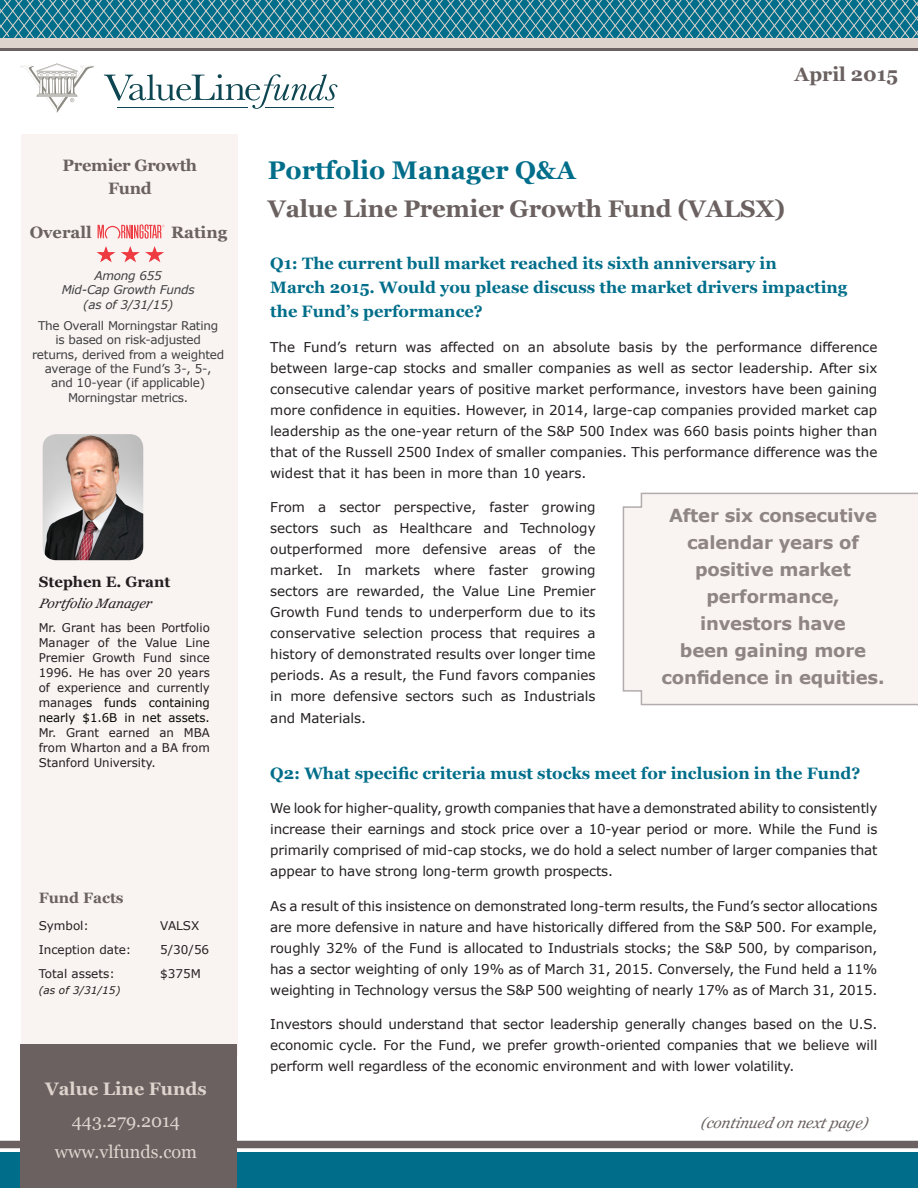
<style>
.page{position:relative;width:918px;height:1188px;background:#fff}
.page>*{position:absolute;margin:0;border:0;box-sizing:border-box;transform-origin:0 0}
.t1{font:700 25.5px "Georgia";color:#006e8a}
.t2{font:700 24px "Georgia";letter-spacing:-.01em;color:#6a6160}
.t3{font:700 19.5px "Georgia";color:#6a6160}
.t4{font:700 18px/27px "Verdana";letter-spacing:-.01em;color:#8e8584;text-align:center}
.t5{font:18px "Georgia";color:#dfd4cd}
.t6{font:700 18px "Georgia";color:#dfd4cd}
.t7{font:700 16.5px/24px "Georgia";color:#006e8a}
.t8{font:700 16.5px/22.5px "Georgia";letter-spacing:-.02em;color:#6a6160;text-align:center}
.t9{font:700 16.5px "Vani";color:#6a6160}
.t10{font:italic 15px "Georgia";color:#6a6160}
.t11{font:700 15px "Georgia";color:#231f20}
.t12{font:700 15px "Georgia";color:#6a6160}
.t13{font:13.5px/21px "Verdana";letter-spacing:-.01em;color:#231f20;text-align:justify}
.t14{font:italic 13.5px "Georgia";color:#231f20}
.t15{font:12px/15px "Verdana";color:#231f20;text-align:justify}
.t16{font:12px/14.4px "Verdana";letter-spacing:-.02em;color:#3e3e3f;text-align:center}
.t17{font:italic 12px "Verdana";letter-spacing:-.02em;color:#3e3e3f}
.t18{font:italic 10.5px "Verdana";color:#231f20}
.s1{color:#040503}
</style>
<div class="page">
<div style="left:0;top:1152px;width:918px;height:36px;background:#006e8a"></div>
<div style="left:0;top:1141px;width:918px;height:7px;background:#6a6160"></div>
<div style="left:21px;top:134px;width:216px;height:923px;background:#f9f4f2"></div>
<svg style="left:20px;top:63px;width:74px;height:50px"></svg>
<svg style="left:104px;top:74px;width:233px;height:35px"></svg>
<hr style="left:117px;top:108px;width:131px;height:1px;background:#0d4551">
<hr style="left:266px;top:108px;width:68px;height:1px;background:#0d4551">
<svg style="left:96px;top:224px;width:69px;height:39px"></svg>
<img style="left:43px;top:434px;width:100px;height:126px">
<div style="left:21px;top:1044px;width:216px;height:144px;background:#6a6160"></div>
<svg style="left:0;top:0;width:918px;height:39px;background:#338599"></svg>
<div style="left:0;top:39px;width:918px;height:9px;background:#dfd4cd"></div>
<hr style="left:0;top:48px;width:918px;height:3px;background:#6a6160">
<div style="left:622px;top:492px;width:296px;height:214px;background:#f9f4f2"></div>
<p class="t8" style="left:63px;top:154px;width:136px">Premier Growth<br>Fund</p>
<p class="t9" style="left:30px;top:223px;width:64px">Overall</p>
<p class="t9" style="left:171px;top:223px;width:58px">Rating</p>
<p class="t17" style="left:94px;top:267px;width:69px">Among 655</p>
<p class="t17" style="left:62px;top:282px;width:134px">Mid-Cap Growth Funds</p>
<p class="t17" style="left:83px;top:296px;width:92px">(as of 3/31/15)</p>
<p class="t16" style="left:32px;top:318px;width:194px">The Overall Morningstar Rating is based on risk-adjusted returns, derived from a weighted average of the Fund’s 3-, 5-,<br>and 10-year (if applicable)<br>Morningstar metrics.</p>
<p class="t11" style="left:39px;top:572px;width:133px">Stephen E. Grant</p>
<p class="t14" style="left:39px;top:595px;width:118px">Portfolio Manager</p>
<p class="t15" style="left:39px;top:620px;width:173px">Mr. Grant has been Portfolio Manager of the Value Line Premier Growth Fund since 1996. He has over 20 years of experience and currently manage<span class="s1">s funds containing nearly $1.6B in net assets.<br></span>Mr. Grant earned an MBA from Wharton and a BA from Stanford University.</p>
<p class="t12" style="left:39px;top:889px;width:86px">Fund Facts</p>
<p class="t15" style="left:39px;top:918px;width:52px">Symbol:</p>
<p class="t15" style="left:160px;top:918px;width:41px">VALSX</p>
<p class="t15" style="left:39px;top:942px;width:94px">Inception date:</p>
<p class="t15" style="left:160px;top:942px;width:51px">5/30/56</p>
<p class="t15" style="left:39px;top:966px;width:78px">Total assets:</p>
<p class="t15" style="left:160px;top:966px;width:42px">$375M</p>
<p class="t18" style="left:39px;top:983px;width:83px">(as of 3/31/15)</p>
<p class="t6" style="left:45px;top:1077px;width:163px">Value Line Funds</p>
<p class="t5" style="left:72px;top:1110px;width:110px">443.279.2014</p>
<p class="t5" style="left:55px;top:1141px;width:144px">www.vlfunds.com</p>
<p class="t3" style="left:795px;top:62px;width:105px">April 2015</p>
<p class="t1" style="left:268px;top:154px;width:309px">Portfolio Manager Q&amp;A</p>
<p class="t2" style="left:268px;top:193px;width:519px">Value Line Premier Growth Fund (VALSX)</p>
<p class="t7" style="left:270px;top:252px;width:579px">Q1: The current bull market reached its sixth anniversary in<br>March 2015. Would you please discuss the market drivers impacting the Fund’s performance?</p>
<p class="t13" style="left:270px;top:336px;width:609px">The Fund’s return was affected on an absolute basis by the performance difference between large-cap stocks and smaller companies as well as sector leadership. After six consecutive calendar years of positive market performance, investors have been gaining more confidence in equities. However, in 2014, large-cap companies provided market cap leadership as the one-year return of the S&amp;P 500 Index was 660 basis points higher than that of the Russell 2500 Index of smaller companies. This performance difference was the widest that it has been in more than 10 years.</p>
<p class="t13" style="left:270px;top:497px;width:327px">From a sector perspective, faster growing sectors such as Healthcare and Technology outperformed more defensive areas of the market. In markets where faster growing sectors are rewarded, the Value Line Premier Growth Fund tends to underperform due to its conservative selection process that requires a history of demonstrated results over longer time periods. As a result, the Fund favors companies in more defensive sectors such as Industrials and Materials.</p>
<p class="t4" style="left:662px;top:502px;width:225px">After six consecutive calendar years of positive market performance, investors have<br>been gaining more confidence in equities.</p>
<p class="t7" style="left:270px;top:761px;width:592px">Q2: What specific criteria must stocks meet for inclusion in the Fund?</p>
<p class="t13" style="left:270px;top:798px;width:609px">We look for higher-quality, growth companies that have a demonstrated ability to consistently increase their earnings and stock price over a 10-year period or more. While the Fund is primarily comprised of mid-cap stocks, we do hold a select number of larger companies that appear to have strong long-term growth prospects.</p>
<p class="t13" style="left:270px;top:895px;width:609px">As a result of this insistence on demonstrated long-term results, the Fund’s sector allocations are more defensive in nature and have historically differed from the S&amp;P 500. For example, roughly 32% of the Fund is allocated to Industrials stocks; the S&amp;P 500, by comparison, has a sector weighting of only 19% as of March 31, 2015. Conversely, the Fund held a 11% weighting in Technology versus the S&amp;P 500 weighting of nearly 17% as of March 31, 2015.</p>
<p class="t13" style="left:270px;top:1014px;width:609px">Investors should understand that sector leadership generally changes based on the U.S. economic cycle. For the Fund, we prefer growth-oriented companies that we believe will perform well regardless of the economic environment and with lower volatility.</p>
<p class="t10" style="left:700px;top:1113px;width:169px">(continued on nextpage)</p>
</div>
